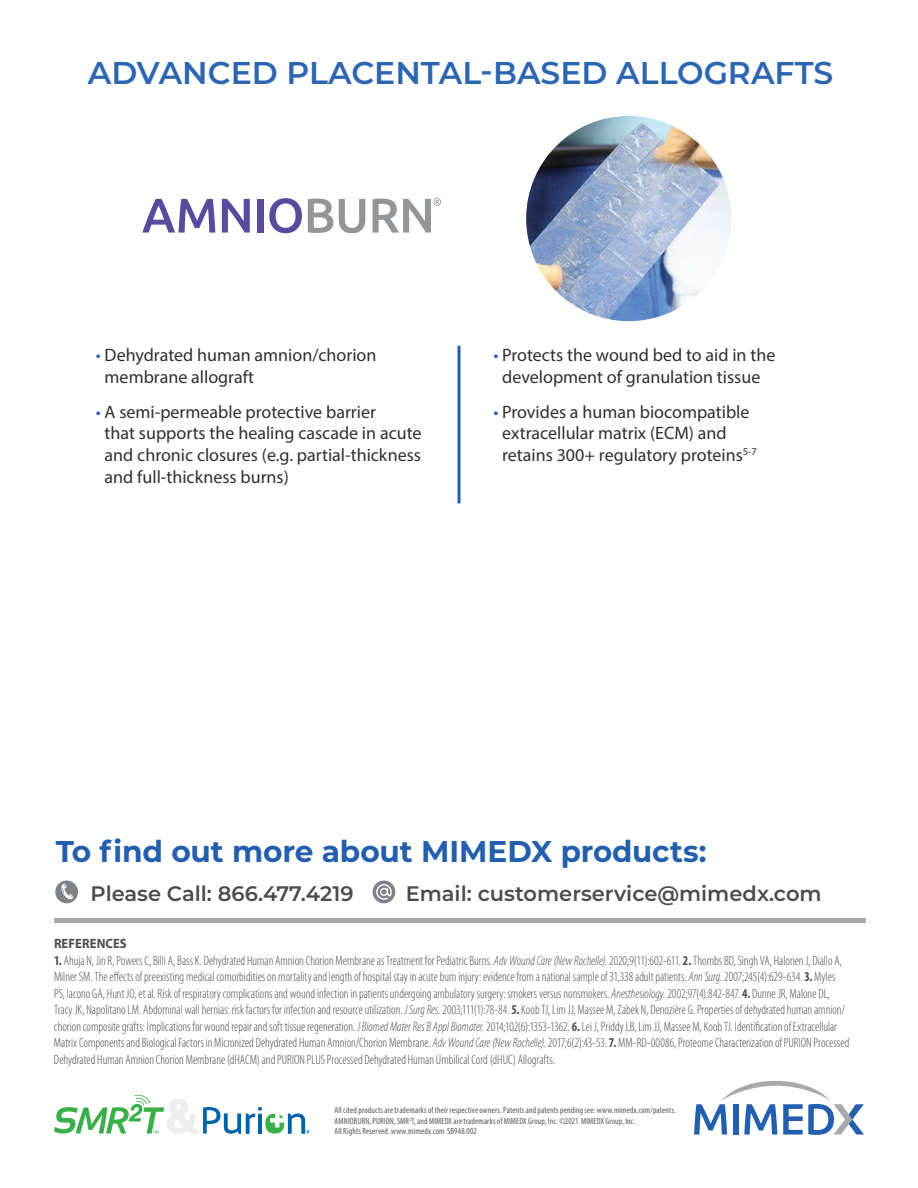
<style>
.page{position:relative;width:918px;height:1188px;background:#fff}
.page>*{position:absolute;margin:0;border:0;box-sizing:border-box;transform-origin:0 0}
.t1{font:600 31.5px "Montserrat";color:#2d65b1}
.t2{font:700 30px "Montserrat";letter-spacing:-.005em;color:#235fad}
.t3{font:600 21px "Montserrat";color:#4b4c4d}
.t4{font:18px/21.6px "Myriad Pro";color:#312f30}
.t5{font:300 condensed 13.5px/16.5px "Myriad Pro";color:#4b4c4d;scale:.94 1}
.t6{font:700 13.5px "Myriad Pro";letter-spacing:.01em;color:#4b4c4d;scale:.94 1}
.t7{font:condensed 9px/10.5px "Myriad Pro";letter-spacing:.02em;color:#57585a;scale:.96 1}
.s1{color:#2d65b1}
.s2{font-weight:700}
.s3{font-style:italic}
</style>
<div class="page">
<div style="left:55px;top:881px;width:23px;height:22px;background:#808285;border-radius:50%"></div>
<svg style="left:61px;top:883px;width:13px;height:16px"></svg>
<svg style="left:373px;top:881px;width:22px;height:22px"></svg>
<div style="left:54px;top:918px;width:811px;height:5px;background:#a8a9ad"></div>
<hr style="left:458px;top:346px;width:2px;height:157px;background:#235fad">
<svg style="left:142px;top:199px;width:73px;height:34px"></svg>
<svg style="left:222px;top:199px;width:28px;height:34px"></svg>
<div style="left:257px;top:199px;width:6px;height:34px;background:#5a4a9e"></div>
<svg style="left:269px;top:198px;width:33px;height:35px"></svg>
<svg style="left:308px;top:199px;width:25px;height:34px"></svg>
<svg style="left:339px;top:199px;width:26px;height:34px"></svg>
<svg style="left:373px;top:198px;width:68px;height:35px"></svg>
<svg style="left:694px;top:1081px;width:170px;height:54px"></svg>
<svg style="left:54px;top:1094px;width:256px;height:40px"></svg>
<img style="left:526px;top:116px;width:205px;height:205px;border-radius:103px">
<h1 class="t1" style="left:88px;top:51px;width:747px">ADVANCED PLACENTAL-BASED ALLOGRAFTS</h1>
<h3 class="t4" style="left:105px;top:344px;width:273px;text-indent:-9px"><span class="s1">•</span> Dehydrated human amnion/chorion membrane allograft</h3>
<h3 class="t4" style="left:105px;top:401px;width:318px;text-indent:-9px"><span class="s1">•</span> A semi-permeable protective barrier<br>that supports the healing cascade in acute and chronic closures (e.g. partial-thickness and full-thickness burns)</h3>
<h3 class="t4" style="left:493px;top:344px;width:284px;text-align:center"><span class="s1">•</span> Protects the wound bed to aid in the development of granulation tissue</h3>
<h3 class="t4" style="left:502px;top:401px;width:256px;text-indent:-9px"><span class="s1">•</span> Provides a human biocompatible extracellular matrix (ECM) and retains 300+ regulatory proteins<sup>5-7</sup></h3>
<h2 class="t2" style="left:56px;top:830px;width:652px">To find out more about MIMEDX products:</h2>
<h3 class="t3" style="left:90px;top:879px;width:265px">Please Call: 866.477.4219</h3>
<h3 class="t3" style="left:406px;top:879px;width:417px">Email: customerservice@mimedx.com</h3>
<p class="t6" style="left:54px;top:935px;width:79px">REFERENCES</p>
<p class="t5" style="left:54px;top:952px;width:848px"><span class="s2">1.</span> Ahuja N, Jin R, Powers C, Billi A, Bass K. Dehydrated Human Amnion Chorion Membrane as Treatment for Pediatric Burns. <span class="s3">Adv Wound Care (New Rochelle).</span> 2020;9(11):602-611. <span class="s2">2.</span> Thombs BD, Singh VA, Halonen J, Diallo A, Milner SM. The effects of preexisting medical comorbidities on mortality and length of hospital stay in acute burn injury: evidence from a national sample of 31,338 adult patients. <span class="s3">Ann Surg.</span> 2007;245(4):629-634. <span class="s2">3.</span> Myles PS, Iacono GA, Hunt JO, et al. Risk of respiratory complications and wound infection in patients undergoing ambulatory surgery: smokers versus nonsmokers. <span class="s3">Anesthesiology.</span> 2002;97(4):842-847. <span class="s2">4.</span> Dunne JR, Malone DL, Tracy JK, Napolitano LM. Abdominal wall hernias: risk factors for infection and resource utilization. <span class="s3">J Surg Res.</span> 2003;111(1):78-84. <span class="s2">5.</span> Koob TJ, Lim JJ, Massee M, Zabek N, Denozière G. Properties of dehydrated human amnion/ chorion composite grafts: Implications for wound repair and soft tissue regeneration. <span class="s3">J Biomed Mater Res B Appl Biomater.</span> 2014;102(6):1353-1362. <span class="s2">6.</span> Lei J, Priddy LB, Lim JJ, Massee M, Koob TJ. Identification of Extracellular Matrix Components and Biological Factors in Micronized Dehydrated Human Amnion/Chorion Membrane. <span class="s3">Adv Wound Care (New Rochelle).</span> 2017;6(2):43-53. <span class="s2">7.</span> MM-RD-00086, Proteome Characterization of PURION Processed Dehydrated Human Amnion Chorion Membrane (dHACM) and PURION PLUS Processed Dehydrated Human Umbilical Cord (dHUC) Allografts.</p>
<p class="t7" style="left:335px;top:1105px;width:357px">All cited products are trademarks of their respective owners. Patents and patents pending see: www.mimedx.com/patents.<br>AMNIOBURN, PURION, SMR<sup>2</sup>T, and MIMEDX are trademarks of MIMEDX Group, Inc. ©2021 MIMEDX Group, Inc.<br>All Rights Reserved. www.mimedx.com SB948.002</p>
</div>
